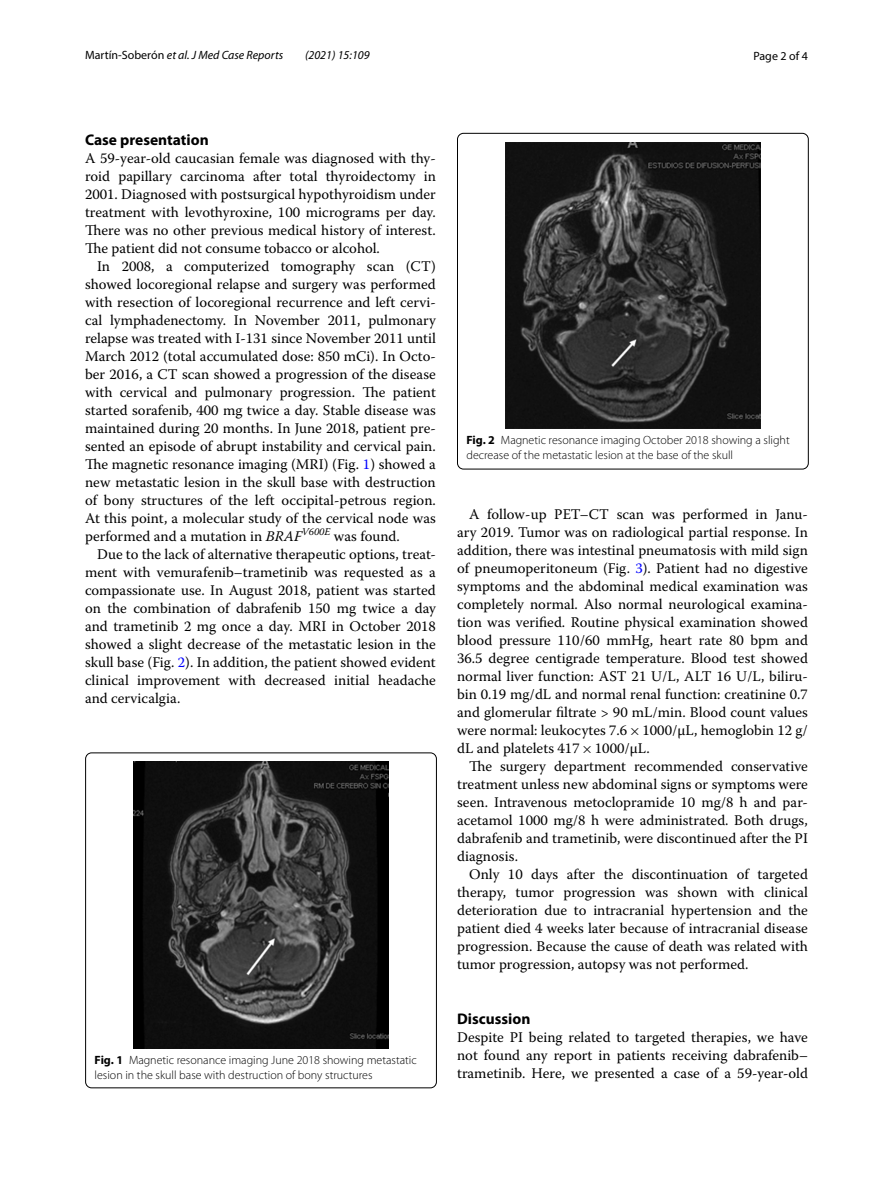
<style>
.page{position:relative;width:893px;height:1187px;background:#fff}
.page>*{position:absolute;margin:0;border:0;box-sizing:border-box;transform-origin:0 0}
.t1{font:700 15.45px "Myriad Pro";color:#000}
.t2{font:14.7px/18px "Warnock Pro";color:#000;text-align:justify}
.t3{font:300 12px/15px "Myriad Pro";color:#000}
.t4{font:italic 12px "Myriad Pro";color:#000}
.t5{font:12px "Myriad Pro";color:#000}
.s1{font-style:normal}
.s2{color:#00f}
.s3{font-style:italic}
.s4{font-weight:700}
.s5{font-family:"MTSY"}
</style>
<div class="page">
<img style="left:133px;top:761px;width:256px;height:287px">
<div style="left:85px;top:752px;width:352px;height:335px;border:1px solid #000;border-radius:6px"></div>
<img style="left:505px;top:142px;width:255px;height:286px">
<div style="left:457px;top:133px;width:351px;height:336px;border:1px solid #000;border-radius:6px"></div>
<p class="t4" style="left:85px;top:48px;width:200px"><span class="s1">Martín‑Soberón</span> et al. J Med Case Reports</p>
<p class="t4" style="left:305px;top:48px;width:66px">(2021) 15:109</p>
<p class="t5" style="left:753px;top:48px;width:56px">Page 2 of 4</p>
<p class="t1" style="left:85px;top:129px;width:125px">Case presentation</p>
<p class="t2" style="left:85px;top:148px;width:352px">A 59-year-old caucasian female was diagnosed with thy&shy;roid papillary carcinoma after total thyroidectomy in 2001. Diagnosed with postsurgical hypothyroidism under treatment with levothyroxine, 100 micrograms per day.<br>There was no other previous medical history of interest.<br>The patient did not consume tobacco or alcohol.</p>
<p class="t2" style="left:85px;top:256px;width:352px;text-indent:12px">In 2008, a computerized tomography scan (CT) showed locoregional relapse and surgery was performed with resection of locoregional recurrence and left cervi&shy;cal lymphadenectomy. In November 2011, pulmonary relapse was treated with I-131 since November 2011 until March 2012 (total accumulated dose: 850 mCi). In Octo&shy;ber 2016, a CT scan showed a progression of the disease with cervical and pulmonary progression. The patient started sorafenib, 400 mg twice a day. Stable disease was maintained during 20 months. In June 2018, patient pre&shy;sented an episode of abrupt instability and cervical pain.<br>The magnetic resonance imaging (MRI) (Fig. <span class="s2">1</span>) showed a new metastatic lesion in the skull base with destruction of bony structures of the left occipital-petrous region.<br>At this point, a molecular study of the cervical node was performed and a mutation in <span class="s3">BRAF</span><sup>V600E</sup> was found.</p>
<p class="t2" style="left:85px;top:544px;width:352px;text-indent:12px">Due to the lack of alternative therapeutic options, treat&shy;ment with vemurafenib–trametinib was requested as a compassionate use. In August 2018, patient was started on the combination of dabrafenib 150 mg twice a day and trametinib 2 mg once a day. MRI in October 2018 showed a slight decrease of the metastatic lesion in the skull base (Fig. <span class="s2">2</span>). In addition, the patient showed evident clinical improvement with decreased initial headache and cervicalgia.</p>
<p class="t3" style="left:95px;top:1052px;width:324px"><span class="s4">Fig. 1</span> Magnetic resonance imaging June 2018 showing metastatic lesion in the skull base with destruction of bony structures</p>
<p class="t3" style="left:466px;top:432px;width:325px"><span class="s4">Fig. 2</span> Magnetic resonance imaging October 2018 showing a slight decrease of the metastatic lesion at the base of the skull</p>
<p class="t2" style="left:457px;top:505px;width:352px;text-indent:12px">A follow-up PET–CT scan was performed in Janu&shy;ary 2019. Tumor was on radiological partial response. In addition, there was intestinal pneumatosis with mild sign of pneumoperitoneum (Fig. <span class="s2">3</span>). Patient had no digestive symptoms and the abdominal medical examination was completely normal. Also normal neurological examina&shy;tion was verified. Routine physical examination showed blood pressure 110/60 mmHg, heart rate 80 bpm and 36.5 degree centigrade temperature. Blood test showed normal liver function: AST 21 U/L, ALT 16 U/L, biliru&shy;bin 0.19 mg/dL and normal renal function: creatinine 0.7 and glomerular filtrate &gt; 90 mL/min. Blood count values were normal: leukocytes 7.6<span class="s5">×</span>1000/µL, hemoglobin 12 g/ dL and platelets 417<span class="s5">×</span>1000/µL.</p>
<p class="t2" style="left:457px;top:757px;width:352px;text-indent:12px">The surgery department recommended conservative treatment unless new abdominal signs or symptoms were seen. Intravenous metoclopramide 10 mg/8 h and par&shy;acetamol 1000 mg/8 h were administrated. Both drugs, dabrafenib and trametinib, were discontinued after the PI diagnosis.</p>
<p class="t2" style="left:457px;top:865px;width:352px;text-indent:12px">Only 10 days after the discontinuation of targeted therapy, tumor progression was shown with clinical deterioration due to intracranial hypertension and the patient died 4 weeks later because of intracranial disease progression. Because the cause of death was related with tumor progression, autopsy was not performed.</p>
<p class="t1" style="left:457px;top:1008px;width:75px">Discussion</p>
<p class="t2" style="left:457px;top:1028px;width:352px">Despite PI being related to targeted therapies, we have not found any report in patients receiving dabrafenib– trametinib. Here, we presented a case of a 59-year-old</p>
</div>
